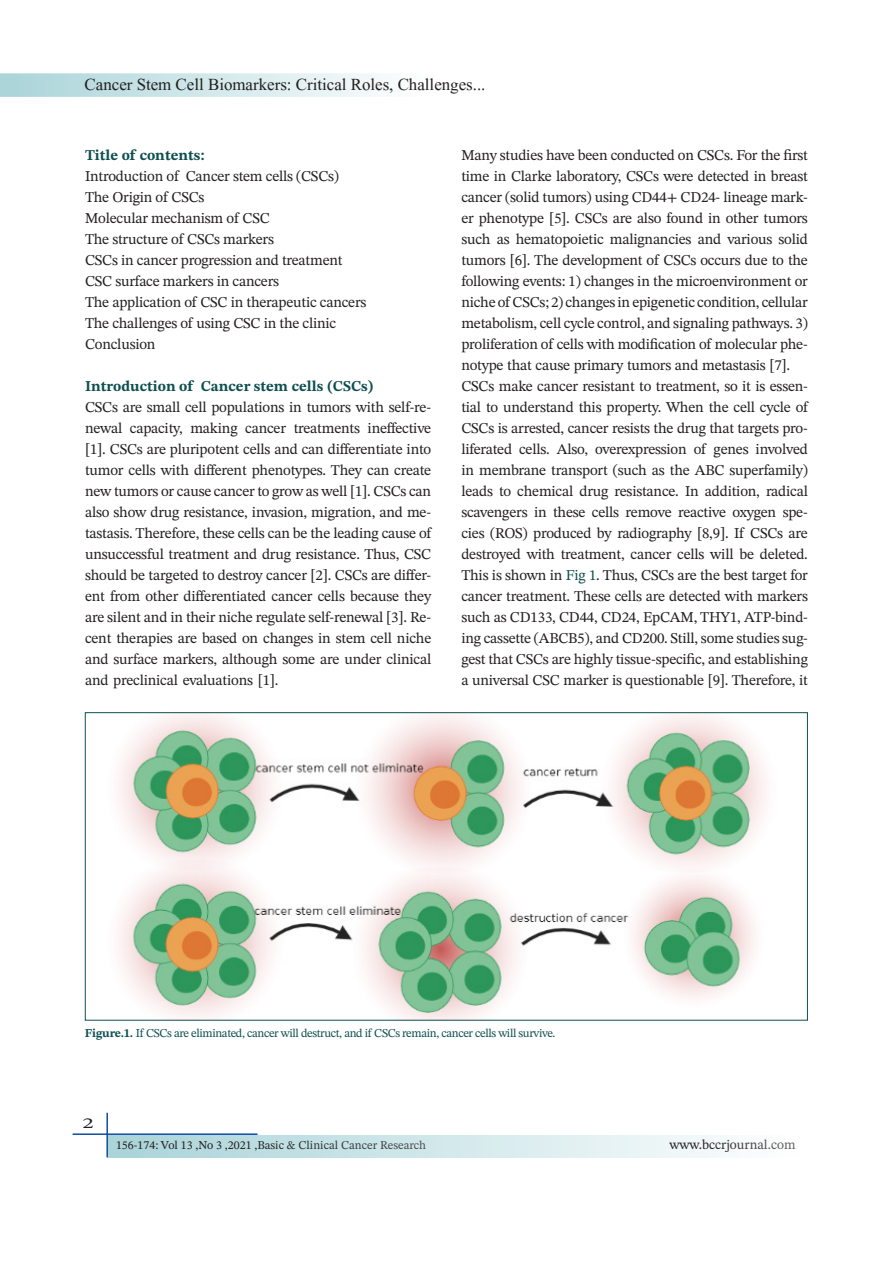
<style>
.page{position:relative;width:893px;height:1263px;background:#fff}
.page>*{position:absolute;margin:0;border:0;box-sizing:border-box;transform-origin:0 0}
.t1{font:21px "Aparajita";color:#231f20}
.t2{font:15px/21px "STIX Two Text";letter-spacing:-.015em;color:#231f20;text-align:justify}
.t3{font:700 15px "STIX Two Text";color:#0f4e50}
.t4{font:15px "STIX Two Text";letter-spacing:-.015em;color:#231f20;scale:1.5 1}
.t5{font:13.5px "STIX Two Text";color:#231f20}
.t6{font:12px "STIX Two Text";letter-spacing:-.03em;color:#0f4e50}
.t7{font:12px "STIX Two Text";color:#231f20}
.s1{color:#0f4e50}
.s2{font-weight:700}
</style>
<div class="page">
<svg style="left:0;top:73px;width:383px;height:24px;background:#cfe7e9"></svg>
<hr style="left:73px;top:1133px;width:185px;height:2px;background:#0d4da1">
<hr style="left:106px;top:1113px;width:2px;height:44px;background:#0d4da1">
<div style="left:108px;top:1135px;width:695px;height:22px;background:linear-gradient(to right,#a9d4d9,#fefefe)"></div>
<img style="left:118px;top:714px;width:648px;height:304px">
<h1 class="t1" style="left:85px;top:72px;width:402px">Cancer Stem Cell Biomarkers: Critical Roles, Challenges...</h1>
<p class="t3" style="left:85px;top:145px;width:121px">Title of contents:</p>
<p class="t2" style="left:85px;top:166px;width:255px">Introduction of Cancer stem cells (CSCs)</p>
<p class="t2" style="left:85px;top:187px;width:121px">The Origin of CSCs</p>
<p class="t2" style="left:85px;top:208px;width:186px">Molecular mechanism of CSC</p>
<p class="t2" style="left:85px;top:229px;width:190px">The structure of CSCs markers</p>
<p class="t2" style="left:85px;top:250px;width:259px">CSCs in cancer progression and treatment</p>
<p class="t2" style="left:85px;top:271px;width:196px">CSC surface markers in cancers</p>
<p class="t2" style="left:85px;top:292px;width:283px">The application of CSC in therapeutic cancers</p>
<p class="t2" style="left:85px;top:313px;width:253px">The challenges of using CSC in the clinic</p>
<p class="t2" style="left:85px;top:334px;width:72px">Conclusion</p>
<p class="t3" style="left:85px;top:376px;width:290px">Introduction of Cancer stem cells (CSCs)</p>
<p class="t2" style="left:85px;top:397px;width:348px">CSCs are small cell populations in tumors with self-re&shy;newal capacity, making cancer treatments ineffective [1]. CSCs are pluripotent cells and can differentiate into tumor cells with different phenotypes. They can create new tumors or cause cancer to grow as well [1]. CSCs can also show drug resistance, invasion, migration, and me&shy;tastasis. Therefore, these cells can be the leading cause of unsuccessful treatment and drug resistance. Thus, CSC should be targeted to destroy cancer [2]. CSCs are differ&shy;ent from other differentiated cancer cells because they are silent and in their niche regulate self-renewal [3]. Re&shy;cent therapies are based on changes in stem cell niche and surface markers, although some are under clinical and preclinical evaluations [1].</p>
<p class="t2" style="left:461px;top:145px;width:348px">Many studies have been conducted on CSCs. For the first time in Clarke laboratory, CSCs were detected in breast cancer (solid tumors) using CD44+ CD24- lineage mark&shy;er phenotype [5]. CSCs are also found in other tumors such as hematopoietic malignancies and various solid tumors [6]. The development of CSCs occurs due to the following events: 1) changes in the microenvironment or niche of CSCs; 2) changes in epigenetic condition, cellular metabolism, cell cycle control, and signaling pathways. 3) proliferation of cells with modification of molecular phe&shy;notype that cause primary tumors and metastasis [7].</p>
<p class="t2" style="left:461px;top:376px;width:348px">CSCs make cancer resistant to treatment, so it is essen&shy;tial to understand this property. When the cell cycle of CSCs is arrested, cancer resists the drug that targets pro&shy;liferated cells. Also, overexpression of genes involved in membrane transport (such as the ABC superfamily) leads to chemical drug resistance. In addition, radical scavengers in these cells remove reactive oxygen spe&shy;cies (ROS) produced by radiography [8,9]. If CSCs are destroyed with treatment, cancer cells will be deleted.<br>This is shown in <span class="s1">Fig 1</span>. Thus, CSCs are the best target for cancer treatment. These cells are detected with markers such as CD133, CD44, CD24, EpCAM, THY1, ATP-bind&shy;ing cassette (ABCB5), and CD200. Still, some studies sug&shy;gest that CSCs are highly tissue-specific, and establishing a universal CSC marker is questionable [9]. Therefore, it</p>
<p class="t6" style="left:85px;top:1024px;width:472px"><span class="s2">Figure.1.</span> If CSCs are eliminated, cancer will destruct, and if CSCs remain, cancer cells will survive.</p>
<p class="t4" style="left:83px;top:1113px;width:9px">2</p>
<p class="t7" style="left:116px;top:1136px;width:312px">156-174: Vol 13 ,No 3 ,2021 ,Basic &amp; Clinical Cancer Research</p>
<p class="t5" style="left:669px;top:1134px;width:128px">www.bccrjournal.com</p>
</div>
